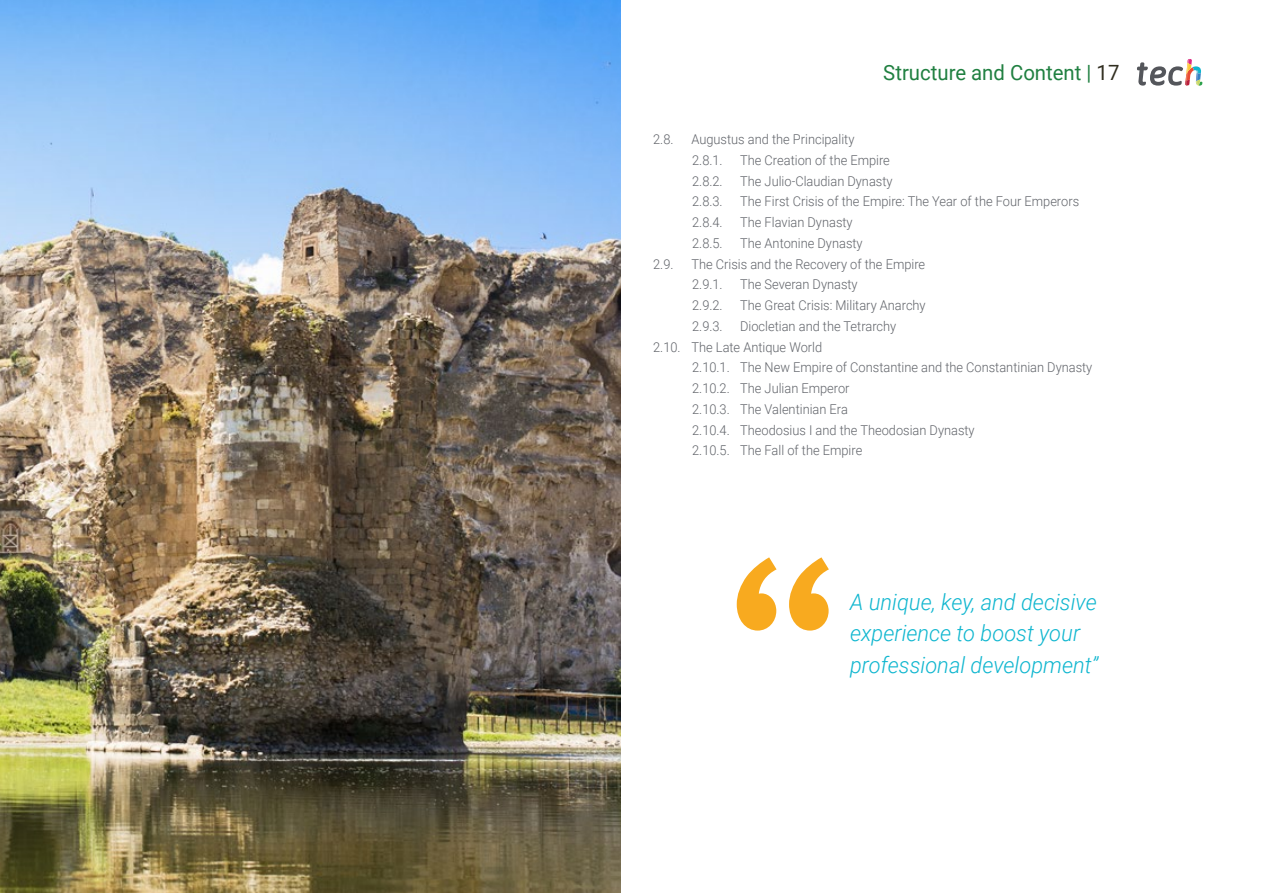
<style>
.page{position:relative;width:1263px;height:893px;background:#fff}
.page>*{position:absolute;margin:0;border:0;box-sizing:border-box;transform-origin:0 0}
.t1{font:italic 300 22.5px/31.5px "Roboto";color:#0fb6cf}
.t2{font:21px "Roboto";color:#208041}
.t3{font:300 13.5px/20.7px "Roboto";color:#61646a;scale:.95 1}
.s1{color:#312e20}
</style>
<div class="page">
<svg style="left:1137px;top:59px;width:65px;height:27px"></svg>
<img style="left:0;top:0;width:621px;height:893px">
<svg style="left:737px;top:557px;width:92px;height:74px"></svg>
<h2 class="t2" style="left:883px;top:57px;width:238px">Structure and Content | <span class="s1">17</span></h2>
<p class="t3" style="left:653px;top:128px;width:23px">2.8.</p>
<p class="t3" style="left:691px;top:128px;width:173px">Augustus and the Principality<br>2.8.1.</p>
<p class="t3" style="left:740px;top:149px;width:159px">The Creation of the Empire</p>
<p class="t3" style="left:692px;top:170px;width:34px">2.8.2.</p>
<p class="t3" style="left:740px;top:170px;width:162px">The Julio-Claudian Dynasty</p>
<p class="t3" style="left:692px;top:191px;width:34px">2.8.3.</p>
<p class="t3" style="left:740px;top:191px;width:358px">The First Crisis of the Empire: The Year of the Four Emperors</p>
<p class="t3" style="left:692px;top:211px;width:34px">2.8.4.</p>
<p class="t3" style="left:740px;top:211px;width:120px">The Flavian Dynasty</p>
<p class="t3" style="left:692px;top:232px;width:34px">2.8.5.</p>
<p class="t3" style="left:740px;top:232px;width:130px">The Antonine Dynasty</p>
<p class="t3" style="left:653px;top:253px;width:23px">2.9.</p>
<p class="t3" style="left:691px;top:253px;width:248px">The Crisis and the Recovery of the Empire<br>2.9.1.</p>
<p class="t3" style="left:740px;top:274px;width:125px">The Severan Dynasty</p>
<p class="t3" style="left:692px;top:294px;width:34px">2.9.2.</p>
<p class="t3" style="left:740px;top:294px;width:197px">The Great Crisis: Military Anarchy</p>
<p class="t3" style="left:692px;top:315px;width:34px">2.9.3.</p>
<p class="t3" style="left:653px;top:315px;width:257px;text-indent:87px">Diocletian and the Tetrarchy<br>2.10. The Late Antique World</p>
<p class="t3" style="left:692px;top:357px;width:423px">2.10.1. The New Empire of Constantine and the Constantinian Dynasty 2.10.2. The Julian Emperor<br>2.10.3. The Valentinian Era<br>2.10.4. Theodosius I and the Theodosian Dynasty<br>2.10.5. The Fall of the Empire</p>
<h1 class="t1" style="left:850px;top:585px;width:250px">A unique, key, and decisive experience to boost your professional development”</h1>
</div>
